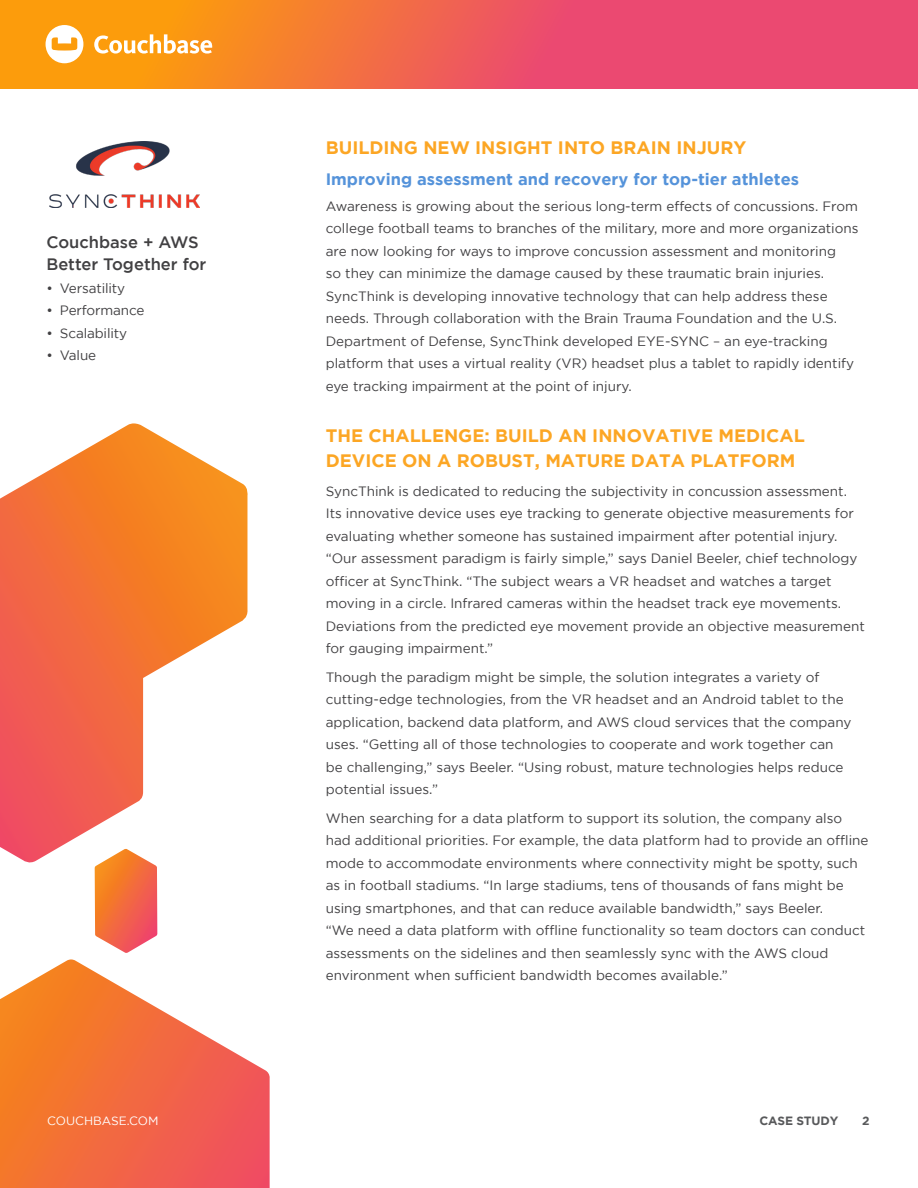
<style>
.page{position:relative;width:918px;height:1188px;background:#fff}
.page>*{position:absolute;margin:0;border:0;box-sizing:border-box;transform-origin:0 0}
.t1{font:700 18px/25.5px "Gotham";color:#fca624}
.t2{font:700 16.5px "Gotham";color:#5593da}
.t3{font:500 16.5px/22.5px "Gotham";color:#414042}
.t4{font:13.5px/22.5px "Gotham";color:#414042}
.t5{font:12px "Gotham";color:#fff}
.t6{font:700 12px "Gotham";letter-spacing:-.01em;color:#58595b}
</style>
<div class="page">
<svg style="left:0;top:423px;width:248px;height:440px"></svg>
<svg style="left:0;top:959px;width:270px;height:229px"></svg>
<svg style="left:94px;top:849px;width:64px;height:104px"></svg>
<img style="left:50px;top:141px;width:150px;height:66px">
<svg style="left:0;top:0;width:918px;height:89px;background:#f1664c"></svg>
<svg style="left:94px;top:34px;width:119px;height:20px"></svg>
<svg style="left:46px;top:25px;width:37px;height:38px"></svg>
<p class="t3" style="left:46px;top:230px;width:161px">Couchbase + AWS<br>Better Together for</p>
<p class="t4" style="left:46px;top:276px;width:80px">• Versatility</p>
<p class="t4" style="left:46px;top:299px;width:100px">• Performance</p>
<p class="t4" style="left:46px;top:321px;width:82px">• Scalability</p>
<p class="t4" style="left:46px;top:344px;width:51px">• Value</p>
<h1 class="t1" style="left:326px;top:134px;width:422px">BUILDING NEW INSIGHT INTO BRAIN INJURY</h1>
<p class="t2" style="left:326px;top:170px;width:475px">Improving assessment and recovery for top-tier athletes</p>
<p class="t4" style="left:326px;top:195px;width:534px">Awareness is growing about the serious long-term effects of concussions. From college football teams to branches of the military, more and more organizations are now looking for ways to improve concussion assessment and monitoring<br>so they can minimize the damage caused by these traumatic brain injuries.<br>SyncThink is developing innovative technology that can help address these needs. Through collaboration with the Brain Trauma Foundation and the U.S.<br>Department of Defense, SyncThink developed EYE-SYNC – an eye-tracking platform that uses a virtual reality (VR) headset plus a tablet to rapidly identify eye tracking impairment at the point of injury.</p>
<h1 class="t1" style="left:326px;top:422px;width:481px">THE CHALLENGE: BUILD AN INNOVATIVE MEDICAL<br>DEVICE ON A ROBUST, MATURE DATA PLATFORM</h1>
<p class="t4" style="left:326px;top:480px;width:541px">SyncThink is dedicated to reducing the subjectivity in concussion assessment.<br>Its innovative device uses eye tracking to generate objective measurements for evaluating whether someone has sustained impairment after potential injury. “Our assessment paradigm is fairly simple,” says Daniel Beeler, chief technology officer at SyncThink. “The subject wears a VR headset and watches a target moving in a circle. Infrared cameras within the headset track eye movements.<br>Deviations from the predicted eye movement provide an objective measurement for gauging impairment.”</p>
<p class="t4" style="left:326px;top:666px;width:527px">Though the paradigm might be simple, the solution integrates a variety of cutting-edge technologies, from the VR headset and an Android tablet to the application, backend data platform, and AWS cloud services that the company uses. “Getting all of those technologies to cooperate and work together can be challenging,” says Beeler. “Using robust, mature technologies helps reduce potential issues.”</p>
<p class="t4" style="left:326px;top:807px;width:544px">When searching for a data platform to support its solution, the company also had additional priorities. For example, the data platform had to provide an offline mode to accommodate environments where connectivity might be spotty, such as in football stadiums. “In large stadiums, tens of thousands of fans might be using smartphones, and that can reduce available bandwidth,” says Beeler.<br>“We need a data platform with offline functionality so team doctors can conduct assessments on the sidelines and then seamlessly sync with the AWS cloud environment when sufficient bandwidth becomes available.”</p>
<p class="t5" style="left:47px;top:1114px;width:113px">COUCHBASE.COM</p>
<p class="t6" style="left:759px;top:1114px;width:81px">CASE STUDY</p>
<p class="t6" style="left:862px;top:1114px;width:9px">2</p>
</div>
